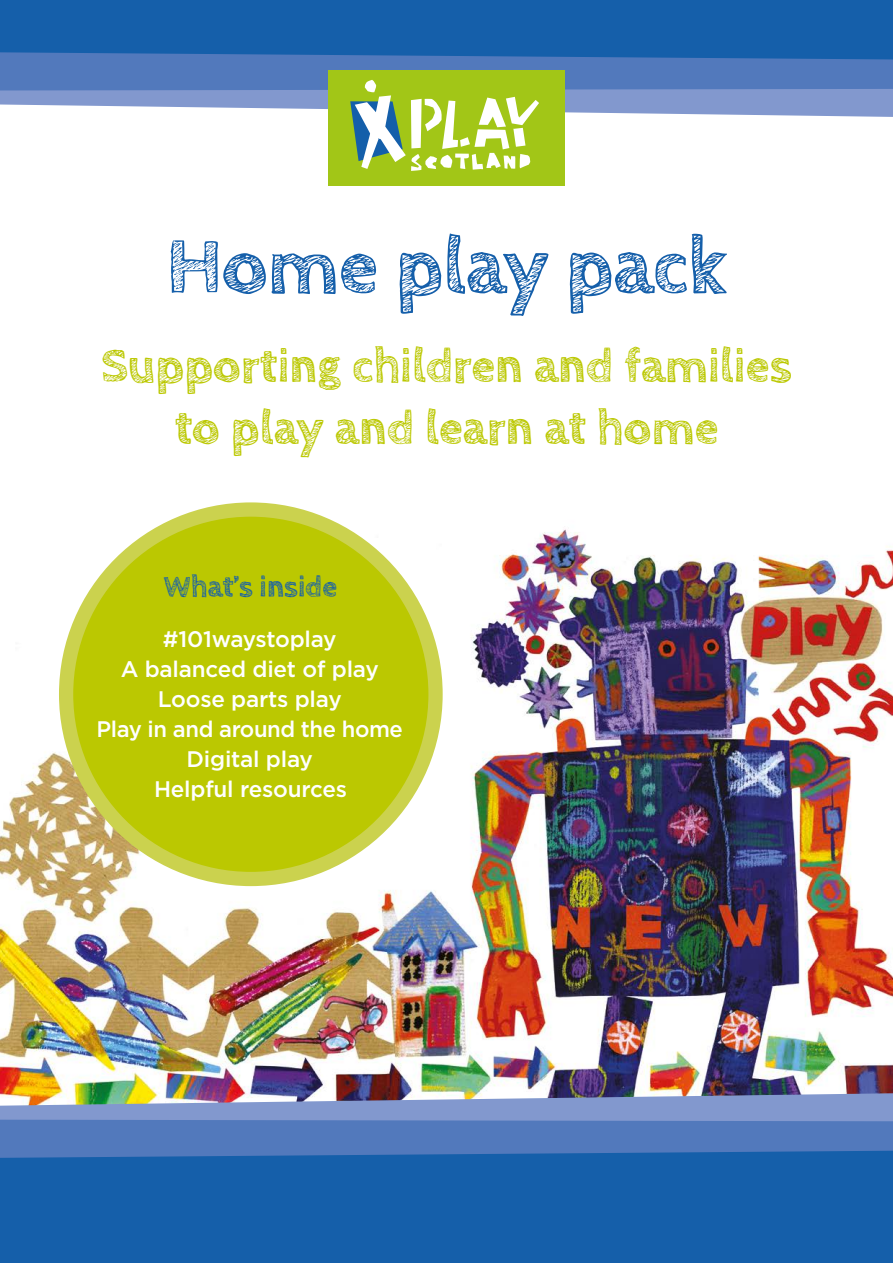
<style>
.page{position:relative;width:893px;height:1263px;background:#fff}
.page>*{position:absolute;margin:0;border:0;box-sizing:border-box;transform-origin:0 0}
.t1{font:700 81px "Cabin Sketch";letter-spacing:-.01em;color:#155faa}
.t2{font:700 48.3px/61.5px "Cabin Sketch";color:#bbc801;text-align:center}
.t3{font:700 30px "Cabin Sketch";color:#155faa}
.t4{font:500 22.5px/30px "Gotham";letter-spacing:-.01em;color:#fff;text-align:center}
</style>
<div class="page">
<img style="left:0;top:513px;width:893px;height:580px">
<div style="left:59px;top:502px;width:384px;height:384px;border:28px solid #cbd24e;border-radius:50%"></div>
<svg style="left:0;top:1093px;width:893px;height:27px;background:#8e9dc1"></svg>
<div style="left:0;top:1158px;width:893px;height:105px;background:#155faa"></div>
<div style="left:0;top:0;width:893px;height:52px;background:#155faa"></div>
<svg style="left:0;top:1120px;width:893px;height:38px;background:#4c76ba"></svg>
<div style="left:73px;top:517px;width:355px;height:355px;background:#bbc801;border-radius:50%"></div>
<div style="left:328px;top:70px;width:237px;height:116px;background:#a2c617"></div>
<svg style="left:0;top:52px;width:893px;height:119px"></svg>
<h1 class="t1" style="left:166px;top:221px;width:563px">Home play pack</h1>
<h2 class="t2" style="left:101px;top:337px;width:692px">Supporting children and families to play and learn at home</h2>
<h3 class="t3" style="left:164px;top:570px;width:175px">What’s inside</h3>
<p class="t4" style="left:97px;top:623px;width:308px">#101waystoplay<br>A balanced diet of play<br>Loose parts play<br>Play in and around the home<br>Digital play<br>Helpful resources</p>
</div>
